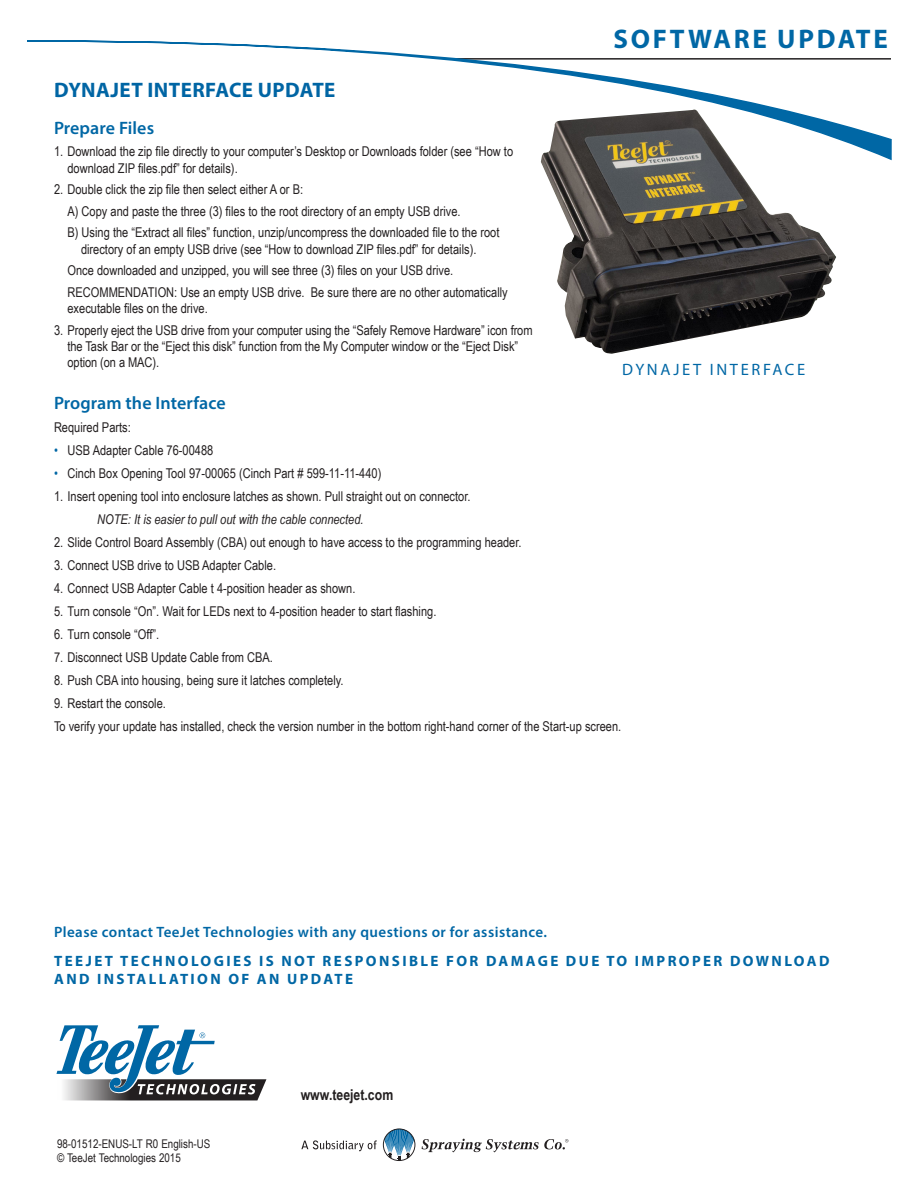
<style>
.page{position:relative;width:918px;height:1188px;background:#fff}
.page>*{position:absolute;margin:0;border:0;box-sizing:border-box;transform-origin:0 0}
.t1{font:700 27px "Myriad Pro";letter-spacing:.1em;color:#0067a5}
.Head_1_-_chapter{font:700 21px "Myriad Pro";letter-spacing:.02em;color:#0065a4}
.subhead{font:600 18px "Myriad Pro";letter-spacing:.005em;color:#0067a5}
.Products{font:16.5px "Myriad Pro";letter-spacing:.16em;color:#0067a5}
.Products-2{font:700 15px/18px "Myriad Pro";letter-spacing:.16em;color:#0067a5}
.Products-3{font:600 15px "Myriad Pro";letter-spacing:.03em;color:#0067a5}
.t2{font:700 15px "Arial Narrow";color:#231f20}
.Numbers{font:13.5px/16.2px "Arial Narrow";color:#231f20}
.Note{font:italic 13.5px "Arial Narrow";color:#231f20}
.t3{font:12px "Arial Narrow";color:#231f20}
.s1{color:#0067a5}
</style>
<div class="page">
<svg style="left:56px;top:1025px;width:210px;height:75px"></svg>
<svg style="left:383px;top:1128px;width:32px;height:33px"></svg>
<svg style="left:422px;top:1139px;width:147px;height:13px"></svg>
<svg style="left:301px;top:1140px;width:76px;height:11px"></svg>
<svg style="left:27px;top:40px;width:865px;height:121px"></svg>
<img style="left:541px;top:110px;width:295px;height:244px">
<h1 class="t1" style="left:614px;top:22px;width:276px">SOFTWARE UPDATE</h1>
<p class="Head_1_-_chapter" style="left:54px;top:76px;width:283px">DYNAJET INTERFACE UPDATE</p>
<p class="subhead" style="left:54px;top:116px;width:102px">Prepare Files</p>
<p class="Numbers" style="left:68px;top:143px;width:447px;text-indent:-14px">1. Download the zip file directly to your computer’s Desktop or Downloads folder (see “How to download ZIP files.pdf” for details).</p>
<p class="Numbers" style="left:54px;top:181px;width:251px">2. Double click the zip file then select either A or B:</p>
<p class="Numbers" style="left:68px;top:202px;width:395px">A) Copy and paste the three (3) files to the root directory of an empty USB drive.</p>
<p class="Numbers" style="left:81px;top:224px;width:420px;text-indent:-14px">B) Using the “Extract all files” function, unzip/uncompress the downloaded file to the root directory of an empty USB drive (see “How to download ZIP files.pdf” for details).</p>
<p class="Numbers" style="left:68px;top:262px;width:387px">Once downloaded and unzipped, you will see three (3) files on your USB drive.</p>
<p class="Numbers" style="left:68px;top:283px;width:442px">RECOMMENDATION: Use an empty USB drive. Be sure there are no other automatically executable files on the drive.</p>
<p class="Numbers" style="left:68px;top:321px;width:467px;text-indent:-14px">3. Properly eject the USB drive from your computer using the “Safely Remove Hardware” icon from the Task Bar or the “Eject this disk” function from the My Computer window or the “Eject Disk” option (on a MAC).</p>
<p class="subhead" style="left:54px;top:392px;width:173px">Program the Interface</p>
<p class="Numbers" style="left:54px;top:419px;width:78px">Required Parts:</p>
<p class="Numbers" style="left:54px;top:442px;width:161px"><span class="s1">•</span> USB Adapter Cable 76-00488</p>
<p class="Numbers" style="left:54px;top:465px;width:329px"><span class="s1">•</span> Cinch Box Opening Tool 97-00065 (Cinch Part # 599-11-11-440)</p>
<p class="Numbers" style="left:54px;top:488px;width:418px">1. Insert opening tool into enclosure latches as shown. Pull straight out on connector.</p>
<p class="Note" style="left:97px;top:510px;width:268px">NOTE: It is easier to pull out with the cable connected.</p>
<p class="Numbers" style="left:54px;top:534px;width:469px">2. Slide Control Board Assembly (CBA) out enough to have access to the programming header.</p>
<p class="Numbers" style="left:54px;top:556px;width:224px">3. Connect USB drive to USB Adapter Cable.</p>
<p class="Numbers" style="left:54px;top:579px;width:303px">4. Connect USB Adapter Cable t 4-position header as shown.</p>
<p class="Numbers" style="left:54px;top:602px;width:384px">5. Turn console “On”. Wait for LEDs next to 4-position header to start flashing.</p>
<p class="Numbers" style="left:54px;top:625px;width:107px">6. Turn console “Off”.</p>
<p class="Numbers" style="left:54px;top:648px;width:220px">7. Disconnect USB Update Cable from CBA.</p>
<p class="Numbers" style="left:54px;top:671px;width:291px">8. Push CBA into housing, being sure it latches completely.</p>
<p class="Numbers" style="left:54px;top:694px;width:113px">9. Restart the console.</p>
<p class="Numbers" style="left:54px;top:717px;width:569px">To verify your update has installed, check the version number in the bottom right-hand corner of the Start-up screen.</p>
<p class="Products" style="left:622px;top:359px;width:184px">DYNAJET INTERFACE</p>
<p class="Products-3" style="left:54px;top:923px;width:495px">Please contact TeeJet Technologies with any questions or for assistance.</p>
<p class="Products-2" style="left:54px;top:951px;width:777px">TEEJET TECHNOLOGIES IS NOT RESPONSIBLE FOR DAMAGE DUE TO IMPROPER DOWNLOAD<br>AND INSTALLATION OF AN UPDATE</p>
<p class="t3" style="left:57px;top:1135px;width:155px">98-01512-ENUS-LT R0 English-US</p>
<p class="t3" style="left:57px;top:1149px;width:125px">© TeeJet Technologies 2015</p>
<p class="t2" style="left:301px;top:1084px;width:94px">www.teejet.com</p>
</div>
